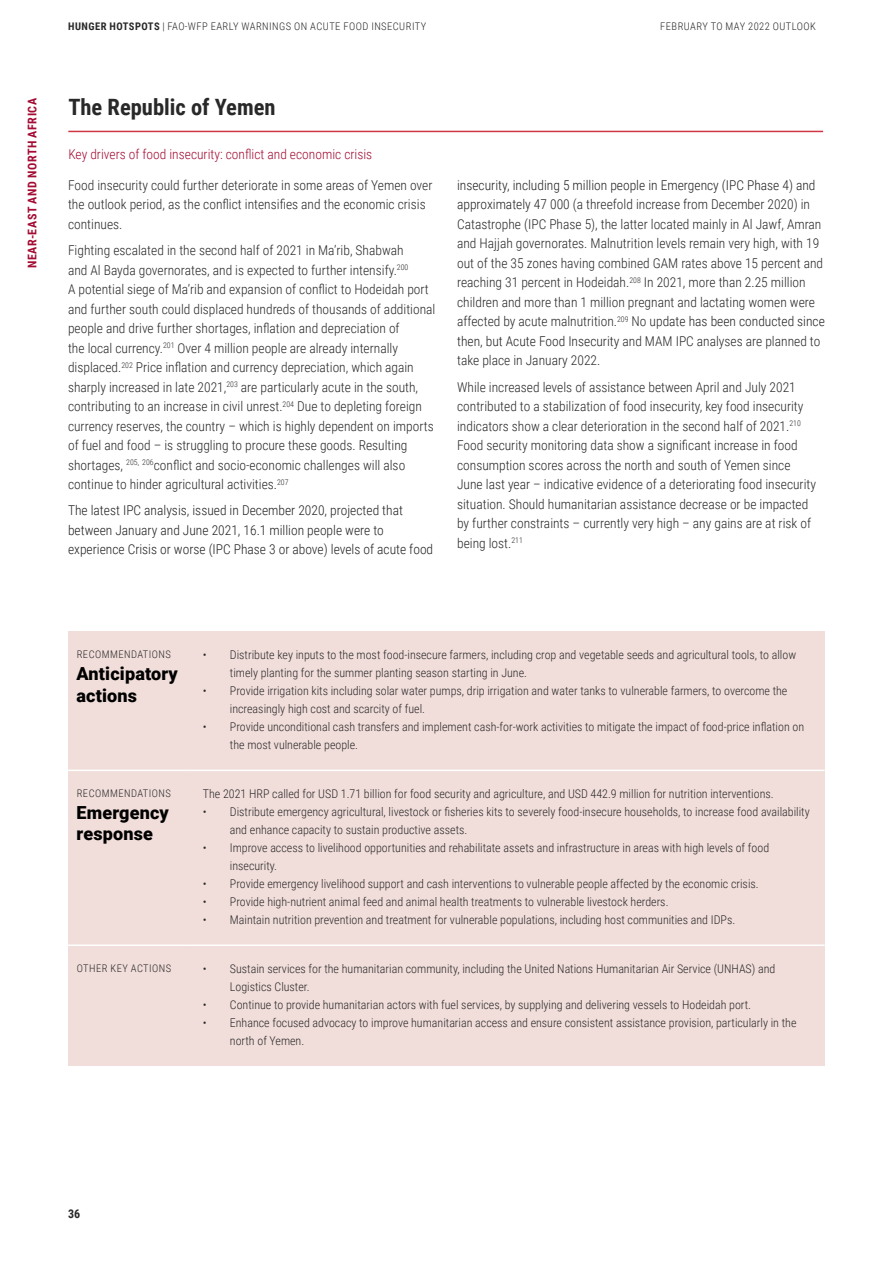
<style>
.page{position:relative;width:893px;height:1263px;background:#fff}
.page>*{position:absolute;margin:0;border:0;box-sizing:border-box;transform-origin:0 0}
.t1{font:700 22.5px "Roboto Condensed";color:#292829}
.t2{font:900 18px/21.6px "Roboto";letter-spacing:.01em;color:#000}
.t3{font:300 13.5px/19.5px "Roboto Condensed";color:#292829}
.t4{font:300 13.5px/19.5px "Roboto Condensed";color:#222}
.t5{font:300 13.5px "Roboto Condensed";color:#a30c33}
.t6{font:300 12px/18px "Roboto Condensed";color:#292829}
.t7{font:700 12px "Roboto Condensed";letter-spacing:.045em;color:#a30c33}
.t8{font:700 12px "Roboto Condensed";color:#292829}
.t9{font:300 10.5px "Roboto Condensed";letter-spacing:.045em;color:#292829}
.s1{font-weight:700}
.s2{color:#222}
</style>
<div class="page">
<hr style="left:68px;top:131px;width:755px;height:1px;background:#d03544">
<div style="left:68px;top:631px;width:757px;height:435px;background:#f1deda"></div>
<hr style="left:68px;top:770px;width:122px;height:1px;background:#fff">
<hr style="left:190px;top:770px;width:635px;height:1px;background:#fff">
<hr style="left:68px;top:944px;width:122px;height:2px;background:#fff">
<hr style="left:190px;top:944px;width:635px;height:2px;background:#fff">
<p class="t7" style="left:24px;top:268px;width:172px;rotate:-90deg">NEAR-EAST AND NORTH AFRICA</p>
<p class="t9" style="left:68px;top:19px;width:360px"><span class="s1">HUNGER HOTSPOTS</span> | FAO-WFP EARLY WARNINGS ON ACUTE FOOD INSECURITY</p>
<p class="t9" style="left:660px;top:19px;width:157px">FEBRUARY TO MAY 2022 OUTLOOK</p>
<h1 class="t1" style="left:68px;top:91px;width:209px">The Republic of Yemen</h1>
<p class="t5" style="left:68px;top:144px;width:305px">Key drivers of food insecurity: conflict and economic crisis</p>
<p class="t3" style="left:68px;top:175px;width:366px">Food insecurity could further deteriorate in some areas of Yemen over the outlook period, as the conflict intensifies and the economic crisis continues.</p>
<p class="t3" style="left:68px;top:240px;width:369px">Fighting escalated in the second half of 2021 in Ma’rib, Shabwah<br>and Al Bayda governorates, and is expected to further intensify.<sup>200<br></sup>A potential siege of Ma’rib and expansion of conflict to Hodeidah port and further south could displaced hundreds of thousands of additional people and drive further shortages, inflation and depreciation of<br>the local currency.<sup>201</sup> Over 4 million people are already internally displaced.<sup>202</sup> Price inflation and currency depreciation, which again sharply increased in late 2021,<sup>203</sup> are particularly acute in the south, contributing to an increase in civil unrest.<sup>204</sup> Due to depleting foreign currency reserves, the country – which is highly dependent on imports of fuel and food – is struggling to procure these goods. Resulting shortages, <sup>205,</sup> <sup>206</sup>conflict and socio-economic challenges will also continue to hinder agricultural activities.<sup>207</sup></p>
<p class="t4" style="left:68px;top:500px;width:367px">The latest IPC analysis, issued in December 2020, projected that between January and June 2021, 16.1 million people were to experience Crisis or worse (IPC Phase 3 or above) levels of acute food</p>
<p class="t3" style="left:457px;top:175px;width:369px"><span class="s2">insecurity, including 5 million people in Emergency (IPC Phase 4) and approximately 47 000</span> (a threefold increase from December 2020) in Catastrophe (IPC Phase 5), the latter located mainly in Al Jawf, Amran and Hajjah governorates. Malnutrition levels remain very high, with 19 out of the 35 zones having combined GAM rates above 15 percent and reaching 31 percent in Hodeidah.<sup>208</sup> In 2021, more than 2.25 million children and more than 1 million pregnant and lactating women were affected by acute malnutrition.<sup>209</sup> No up<span class="s2">date has been conducted since then, but Acute Food Insecurity</span> and MAM IPC analyses are planned to take place in January 2022.</p>
<p class="t3" style="left:457px;top:377px;width:360px">While increased levels of assistance between April and July 2021 contributed to a stabilization of food insecurity, key food insecurity indicators show a clear deterioration in the second half of 2021.<sup>210<br></sup>Food security monitoring data show a significant increase in food consumption scores across the north and south of Yemen since June last year – indicative evidence of a deteriorating food insecurity situation. Should humanitarian assistance decrease or be impacted by further constraints – currently very high – any gains are at risk of being lost.<sup>211</sup></p>
<p class="t9" style="left:77px;top:647px;width:96px">RECOMMENDATIONS</p>
<h2 class="t2" style="left:77px;top:662px;width:103px">Anticipatory actions</h2>
<p class="t9" style="left:77px;top:786px;width:96px">RECOMMENDATIONS</p>
<h2 class="t2" style="left:77px;top:801px;width:94px">Emergency response</h2>
<p class="t6" style="left:230px;top:645px;width:568px;text-indent:-27px">• Distribute key inputs to the most food-insecure farmers, including crop and vegetable seeds and agricultural tools, to allow timely planting for the summer planting season starting in June.</p>
<p class="t6" style="left:230px;top:681px;width:559px;text-indent:-27px">• Provide irrigation kits including solar water pumps, drip irrigation and water tanks to vulnerable farmers, to overcome the increasingly high cost and scarcity of fuel.</p>
<p class="t6" style="left:230px;top:717px;width:576px;text-indent:-27px">• Provide unconditional cash transfers and implement cash-for-work activities to mitigate the impact of food-price inflation on the most vulnerable people.</p>
<p class="t6" style="left:203px;top:784px;width:572px">The 2021 HRP called for USD 1.71 billion for food security and agriculture, and USD 442.9 million for nutrition interventions.</p>
<p class="t6" style="left:230px;top:802px;width:581px;text-indent:-27px">• Distribute emergency agricultural, livestock or fisheries kits to severely food-insecure households, to increase food availability and enhance capacity to sustain productive assets.</p>
<p class="t6" style="left:230px;top:838px;width:541px;text-indent:-27px">• Improve access to livelihood opportunities and rehabilitate assets and infrastructure in areas with high levels of food insecurity.</p>
<p class="t6" style="left:203px;top:874px;width:557px">• Provide emergency livelihood support and cash interventions to vulnerable people affected by the economic crisis.</p>
<p class="t6" style="left:203px;top:892px;width:467px">• Provide high-nutrient animal feed and animal health treatments to vulnerable livestock herders.</p>
<p class="t6" style="left:203px;top:910px;width:534px">• Maintain nutrition prevention and treatment for vulnerable populations, including host communities and IDPs.</p>
<p class="t9" style="left:77px;top:961px;width:96px">OTHER KEY ACTIONS</p>
<p class="t6" style="left:230px;top:959px;width:547px;text-indent:-27px">• Sustain services for the humanitarian community, including the United Nations Humanitarian Air Service (UNHAS) and<br>Logistics Cluster.</p>
<p class="t6" style="left:203px;top:995px;width:550px">• Continue to provide humanitarian actors with fuel services, by supplying and delivering vessels to Hodeidah port.</p>
<p class="t6" style="left:230px;top:1013px;width:568px;text-indent:-27px">• Enhance focused advocacy to improve humanitarian access and ensure consistent assistance provision, particularly in the north of Yemen.</p>
<p class="t8" style="left:68px;top:1205px;width:14px">36</p>
</div>
